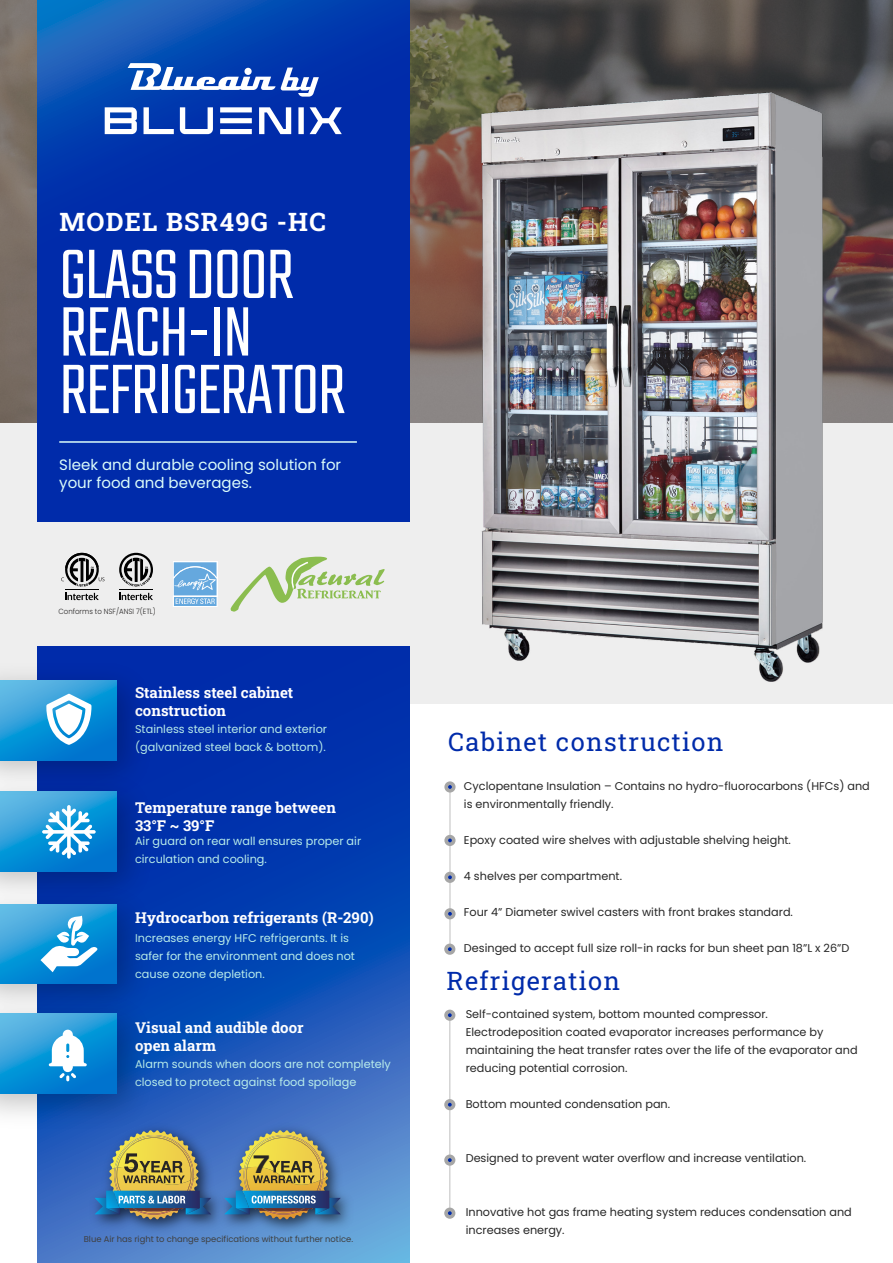
<style>
.page{position:relative;width:893px;height:1263px;background:#fff}
.page>*{position:absolute;margin:0;border:0;box-sizing:border-box;transform-origin:0 0}
.t1{font:300 77.55px/57.6px "Teko";letter-spacing:-.02em;color:#fff}
.t2{font:25.5px "Roboto Slab";letter-spacing:.05em;color:#002baa}
.t3{font:700 25.5px "Roboto Slab";letter-spacing:.05em;color:#fff}
.t4{font:700 15px/18px "Roboto Slab";color:#fff}
.t5{font:15px/18px "Poppins";color:#dbfcfa}
.t6{font:11.25px/18px "Poppins";color:#262626}
.t7{font:11.25px/18px "Poppins";color:#b9edea}
.t8{font:8.4px "Poppins";color:#3f3f3f}
.t9{font:300 7.5px "Poppins";color:#272525;scale:.94 1}
</style>
<div class="page">
<svg style="left:0;top:0;width:422px;height:423px;background:#7a6c62"></svg>
<div style="left:0;top:423px;width:893px;height:280px;background:#eee"></div>
<svg style="left:37px;top:646px;width:372px;height:617px;background:#154bb5"></svg>
<svg style="left:37px;top:0;width:372px;height:522px;background:#0131ab"></svg>
<hr style="left:449px;top:1015px;width:1px;height:199px;background:#c6c6c6">
<div style="left:444px;top:1010px;width:11px;height:11px;background:#a6a6a6;border-radius:50%"></div>
<svg style="left:448px;top:1013px;width:4px;height:4px"></svg>
<div style="left:444px;top:1099px;width:11px;height:11px;background:#a6a6a6;border-radius:50%"></div>
<svg style="left:448px;top:1103px;width:4px;height:3px"></svg>
<div style="left:444px;top:1207px;width:11px;height:12px;background:#a6a6a6;border-radius:50%"></div>
<svg style="left:448px;top:1211px;width:4px;height:4px"></svg>
<div style="left:444px;top:1154px;width:11px;height:12px;background:#a6a6a6;border-radius:50%"></div>
<svg style="left:448px;top:1158px;width:4px;height:4px"></svg>
<img style="left:0;top:808px;width:164px;height:66px">
<svg style="left:0;top:808px;width:117px;height:63px;background:#128dd5"></svg>
<svg style="left:42px;top:808px;width:54px;height:51px"></svg>
<img style="left:0;top:651px;width:164px;height:157px">
<svg style="left:0;top:681px;width:117px;height:79px;background:#1e94d8"></svg>
<svg style="left:46px;top:694px;width:45px;height:51px"></svg>
<img style="left:0;top:874px;width:164px;height:110px">
<svg style="left:0;top:904px;width:117px;height:80px;background:#2095d8"></svg>
<svg style="left:40px;top:916px;width:57px;height:56px"></svg>
<img style="left:0;top:984px;width:164px;height:156px">
<svg style="left:0;top:1014px;width:117px;height:79px;background:#1d95d8"></svg>
<svg style="left:49px;top:1030px;width:38px;height:51px"></svg>
<img style="left:82px;top:1118px;width:130px;height:121px">
<img style="left:212px;top:1118px;width:149px;height:121px">
<img style="left:95px;top:1130px;width:116px;height:89px">
<svg style="left:231px;top:556px;width:154px;height:56px"></svg>
<svg style="left:65px;top:593px;width:34px;height:7px"></svg>
<hr style="left:65px;top:589px;width:34px;height:1px;background:#000">
<svg style="left:61px;top:552px;width:44px;height:35px"></svg>
<svg style="left:119px;top:593px;width:34px;height:7px"></svg>
<hr style="left:119px;top:589px;width:34px;height:1px;background:#000">
<svg style="left:119px;top:553px;width:34px;height:34px"></svg>
<div style="left:173px;top:561px;width:45px;height:35px;background:#fff"></div>
<svg style="left:173px;top:562px;width:45px;height:45px;background:#8abde5"></svg>
<hr style="left:59px;top:441px;width:298px;height:2px;background:#dbfcfa">
<svg style="left:105px;top:107px;width:237px;height:27px"></svg>
<svg style="left:128px;top:63px;width:191px;height:34px"></svg>
<hr style="left:449px;top:787px;width:2px;height:161px;background:#c6c6c6">
<div style="left:444px;top:781px;width:12px;height:11px;background:#a6a6a6;border-radius:50%"></div>
<svg style="left:448px;top:785px;width:4px;height:4px"></svg>
<div style="left:444px;top:835px;width:12px;height:11px;background:#a6a6a6;border-radius:50%"></div>
<svg style="left:448px;top:838px;width:4px;height:4px"></svg>
<div style="left:444px;top:872px;width:12px;height:11px;background:#a6a6a6;border-radius:50%"></div>
<svg style="left:448px;top:875px;width:4px;height:4px"></svg>
<div style="left:444px;top:943px;width:11px;height:12px;background:#a6a6a6;border-radius:50%"></div>
<svg style="left:448px;top:947px;width:4px;height:4px"></svg>
<div style="left:444px;top:908px;width:12px;height:11px;background:#a6a6a6;border-radius:50%"></div>
<svg style="left:448px;top:912px;width:4px;height:4px"></svg>
<img style="left:422px;top:0;width:471px;height:704px">
<img style="left:224px;top:1130px;width:117px;height:89px">
<h2 class="t3" style="left:60px;top:204px;width:268px">MODEL BSR49G -HC</h2>
<h1 class="t1" style="left:59px;top:250px;width:288px">GLASS DOOR<br>REACH-IN<br>REFRIGERATOR</h1>
<h3 class="t5" style="left:59px;top:456px;width:283px">Sleek and durable cooling solution for your food and beverages.</h3>
<p class="t9" style="left:58px;top:607px;width:105px">Conforms to NSF/ANSI 7(ETL)</p>
<h3 class="t4" style="left:135px;top:683px;width:160px">Stainless steel cabinet construction</h3>
<p class="t7" style="left:135px;top:720px;width:194px">Stainless steel interior and exterior (galvanized steel back &amp; bottom).</p>
<h3 class="t4" style="left:135px;top:798px;width:202px">Temperature range between<br>33°F ~ 39°F</h3>
<p class="t7" style="left:135px;top:832px;width:228px">Air guard on rear wall ensures proper air circulation and cooling.</p>
<h3 class="t4" style="left:135px;top:908px;width:240px">Hydrocarbon refrigerants (R-290)</h3>
<p class="t7" style="left:135px;top:929px;width:222px">Increases energy HFC refrigerants. It is safer for the environment and does not cause ozone depletion.</p>
<h3 class="t4" style="left:135px;top:1018px;width:170px">Visual and audible door open alarm</h3>
<p class="t7" style="left:135px;top:1055px;width:257px">Alarm sounds when doors are not completely closed to protect against food spoilage</p>
<p class="t8" style="left:84px;top:1234px;width:271px">Blue Air has right to change specifications without further notice.</p>
<h2 class="t2" style="left:448px;top:724px;width:277px">Cabinet construction</h2>
<p class="t6" style="left:464px;top:777px;width:407px">Cyclopentane Insulation – Contains no hydro-fluorocarbons (HFCs) and is environmentally friendly.</p>
<p class="t6" style="left:464px;top:831px;width:329px">Epoxy coated wire shelves with adjustable shelving height.</p>
<p class="t6" style="left:464px;top:867px;width:160px">4 shelves per compartment.</p>
<p class="t6" style="left:464px;top:903px;width:331px">Four 4” Diameter swivel casters with front brakes standard.</p>
<p class="t6" style="left:464px;top:939px;width:387px">Desinged to accept full size roll-in racks for bun sheet pan 18”L x 26”D</p>
<h2 class="t2" style="left:446px;top:963px;width:175px">Refrigeration</h2>
<p class="t6" style="left:466px;top:1005px;width:393px">Self-contained system, bottom mounted compressor.<br>Electrodeposition coated evaporator increases performance by maintaining the heat transfer rates over the life of the evaporator and reducing potential corrosion.</p>
<p class="t6" style="left:466px;top:1095px;width:206px">Bottom mounted condensation pan.</p>
<p class="t6" style="left:466px;top:1149px;width:342px">Designed to prevent water overflow and increase ventilation.</p>
<p class="t6" style="left:466px;top:1203px;width:388px">Innovative hot gas frame heating system reduces condensation and increases energy.</p>
</div>
